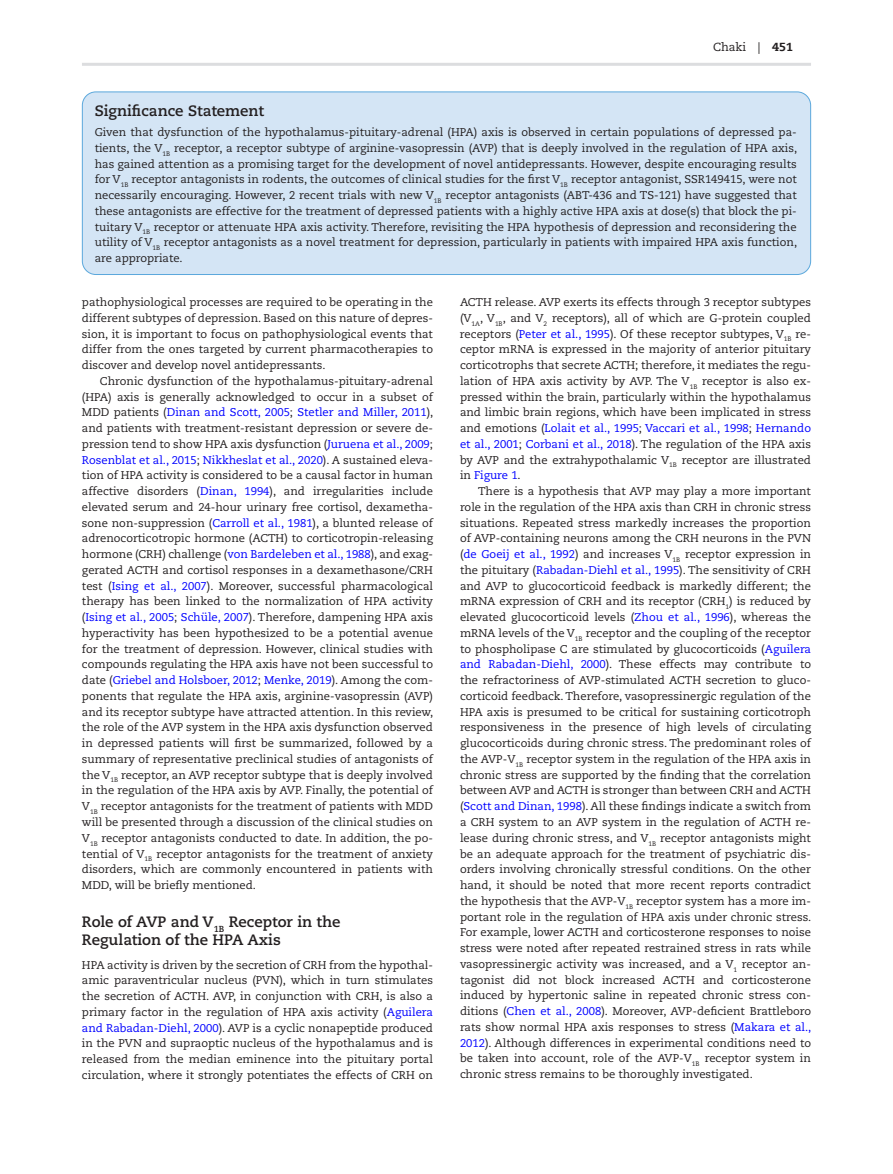
<style>
.page{position:relative;width:893px;height:1174px;background:#fff}
.page>*{position:absolute;margin:0;border:0;box-sizing:border-box;transform-origin:0 0}
.t1{font:700 15px/18px "Caecilia LT Std";color:#231f20}
.t2{font:11.7px "Caecilia LT Std";color:#231f20}
.t3{font:11.25px/15.8px "Caecilia LT Std";color:#231f20;text-align:justify}
.s1{font-weight:800}
.s2{color:#00f}
</style>
<div class="page">
<hr style="left:82px;top:63px;width:729px;height:3px;background:#dcdddf">
<div style="left:82px;top:92px;width:729px;height:182px;background:#d4e5f5;border-radius:14px"></div>
<div style="left:82px;top:91px;width:729px;height:184px;border:1px solid #5ba8dc;border-radius:14px"></div>
<p class="t2" style="left:713px;top:40px;width:81px">Chaki | <span class="s1">451</span></p>
<h1 class="t1" style="left:95px;top:102px;width:171px">Significance Statement</h1>
<p class="t3" style="left:95px;top:124px;width:704px">Given that dysfunction of the hypothalamus-pituitary-adrenal (HPA) axis is observed in certain populations of depressed pa&shy;tients, the V<sub>1B</sub> receptor, a receptor subtype of arginine-vasopressin (AVP) that is deeply involved in the regulation of HPA axis, has gained attention as a promising target for the development of novel antidepressants. However, despite encouraging results for V<sub>1B</sub> receptor antagonists in rodents, the outcomes of clinical studies for the first V<sub>1B</sub> receptor antagonist, SSR149415, were not necessarily encouraging. However, 2 recent trials with new V<sub>1B</sub> receptor antagonists (ABT-436 and TS-121) have suggested that these antagonists are effective for the treatment of depressed patients with a highly active HPA axis at dose(s) that block the pi&shy;tuitary V<sub>1B</sub> receptor or attenuate HPA axis activity. Therefore, revisiting the HPA hypothesis of depression and reconsidering the utility of V<sub>1B</sub> receptor antagonists as a novel treatment for depression, particularly in patients with impaired HPA axis function, are appropriate.</p>
<p class="t3" style="left:82px;top:294px;width:353px">pathophysiological processes are required to be operating in the different subtypes of depression. Based on this nature of depres&shy;sion, it is important to focus on pathophysiological events that differ from the ones targeted by current pharmacotherapies to discover and develop novel antidepressants.</p>
<p class="t3" style="left:82px;top:373px;width:353px;text-indent:18px">Chronic dysfunction of the hypothalamus-pituitary-adrenal (HPA) axis is generally acknowledged to occur in a subset of MDD patients (<span class="s2">Dinan and Scott, 2005</span>; <span class="s2">Stetler and Miller, 2011</span>), and patients with treatment-resistant depression or severe de&shy;pression tend to show HPA axis dysfunction (<span class="s2">Juruena et al., 2009</span>; <span class="s2">Rosenblat et al., 2015</span>; <span class="s2">Nikkheslat et al., 2020</span>). A sustained eleva&shy;tion of HPA activity is considered to be a causal factor in human affective disorders (<span class="s2">Dinan, 1994</span>), and irregularities include elevated serum and 24-hour urinary free cortisol, dexametha&shy;sone non-suppression (<span class="s2">Carroll et al., 1981</span>), a blunted release of adrenocorticotropic hormone (ACTH) to corticotropin-releasing hormone (CRH) challenge (<span class="s2">von Bardeleben et al., 1988</span>), and exag&shy;gerated ACTH and cortisol responses in a dexamethasone/CRH test (<span class="s2">Ising et al., 2007</span>). Moreover, successful pharmacological therapy has been linked to the normalization of HPA activity (<span class="s2">Ising et al., 2005</span>; <span class="s2">Schüle, 2007</span>). Therefore, dampening HPA axis hyperactivity has been hypothesized to be a potential avenue for the treatment of depression. However, clinical studies with compounds regulating the HPA axis have not been successful to date (<span class="s2">Griebel and Holsboer, 2012</span>; <span class="s2">Menke, 2019</span>). Among the com&shy;ponents that regulate the HPA axis, arginine-vasopressin (AVP) and its receptor subtype have attracted attention. In this review, the role of the AVP system in the HPA axis dysfunction observed in depressed patients will first be summarized, followed by a summary of representative preclinical studies of antagonists of the V<sub>1B</sub> receptor, an AVP receptor subtype that is deeply involved in the regulation of the HPA axis by AVP. Finally, the potential of V<sub>1B</sub> receptor antagonists for the treatment of patients with MDD will be presented through a discussion of the clinical studies on V<sub>1B</sub> receptor antagonists conducted to date. In addition, the po&shy;tential of V<sub>1B</sub> receptor antagonists for the treatment of anxiety disorders, which are commonly encountered in patients with MDD, will be briefly mentioned.</p>
<h1 class="t1" style="left:82px;top:912px;width:260px">Role of AVP and V<sub>1B</sub> Receptor in the<br>Regulation of the HPA Axis</h1>
<p class="t3" style="left:82px;top:957px;width:353px">HPA activity is driven by the secretion of CRH from the hypothal&shy;amic paraventricular nucleus (PVN), which in turn stimulates the secretion of ACTH. AVP, in conjunction with CRH, is also a primary factor in the regulation of HPA axis activity (<span class="s2">Aguilera and Rabadan-Diehl, 2000</span>). AVP is a cyclic nonapeptide produced in the PVN and supraoptic nucleus of the hypothalamus and is released from the median eminence into the pituitary portal circulation, where it strongly potentiates the effects of CRH on</p>
<p class="t3" style="left:460px;top:294px;width:353px">ACTH release. AVP exerts its effects through 3 receptor subtypes (V<sub>1A</sub>, V<sub>1B</sub>, and V<sub>2</sub> receptors), all of which are G-protein coupled receptors (<span class="s2">Peter et al., 1995</span>). Of these receptor subtypes, V<sub>1B</sub> re&shy;ceptor mRNA is expressed in the majority of anterior pituitary corticotrophs that secrete ACTH; therefore, it mediates the regu&shy;lation of HPA axis activity by AVP. The V<sub>1B</sub> receptor is also ex&shy;pressed within the brain, particularly within the hypothalamus and limbic brain regions, which have been implicated in stress and emotions (<span class="s2">Lolait et al., 1995</span>; <span class="s2">Vaccari et al., 1998</span>; <span class="s2">Hernando et al., 2001</span>; <span class="s2">Corbani et al., 2018</span>). The regulation of the HPA axis by AVP and the extrahypothalamic V<sub>1B</sub> receptor are illustrated in <span class="s2">Figure 1</span>.</p>
<p class="t3" style="left:460px;top:483px;width:353px;text-indent:18px">There is a hypothesis that AVP may play a more important role in the regulation of the HPA axis than CRH in chronic stress situations. Repeated stress markedly increases the proportion of AVP-containing neurons among the CRH neurons in the PVN (<span class="s2">de Goeij et al., 1992</span>) and increases V<sub>1B</sub> receptor expression in the pituitary (<span class="s2">Rabadan-Diehl et al., 1995</span>). The sensitivity of CRH and AVP to glucocorticoid feedback is markedly different; the mRNA expression of CRH and its receptor (CRH<sub>1</sub>) is reduced by elevated glucocorticoid levels (<span class="s2">Zhou et al., 1996</span>), whereas the mRNA levels of the V<sub>1B</sub> receptor and the coupling of the receptor to phospholipase C are stimulated by glucocorticoids (<span class="s2">Aguilera and Rabadan-Diehl, 2000</span>). These effects may contribute to the refractoriness of AVP-stimulated ACTH secretion to gluco&shy;corticoid feedback. Therefore, vasopressinergic regulation of the HPA axis is presumed to be critical for sustaining corticotroph responsiveness in the presence of high levels of circulating glucocorticoids during chronic stress. The predominant roles of the AVP-V<sub>1B</sub> receptor system in the regulation of the HPA axis in chronic stress are supported by the finding that the correlation between AVP and ACTH is stronger than between CRH and ACTH (<span class="s2">Scott and Dinan, 1998</span>). All these findings indicate a switch from a CRH system to an AVP system in the regulation of ACTH re&shy;lease during chronic stress, and V<sub>1B</sub> receptor antagonists might be an adequate approach for the treatment of psychiatric dis&shy;orders involving chronically stressful conditions. On the other hand, it should be noted that more recent reports contradict the hypothesis that the AVP-V<sub>1B</sub> receptor system has a more im&shy;portant role in the regulation of HPA axis under chronic stress.<br>For example, lower ACTH and corticosterone responses to noise stress were noted after repeated restrained stress in rats while vasopressinergic activity was increased, and a V<sub>1</sub> receptor an&shy;tagonist did not block increased ACTH and corticosterone induced by hypertonic saline in repeated chronic stress con&shy;ditions (<span class="s2">Chen et al., 2008</span>). Moreover, AVP-deficient Brattleboro rats show normal HPA axis responses to stress (<span class="s2">Makara et al., 2012</span>). Although differences in experimental conditions need to be taken into account, role of the AVP-V<sub>1B</sub> receptor system in chronic stress remains to be thoroughly investigated.</p>
</div>
